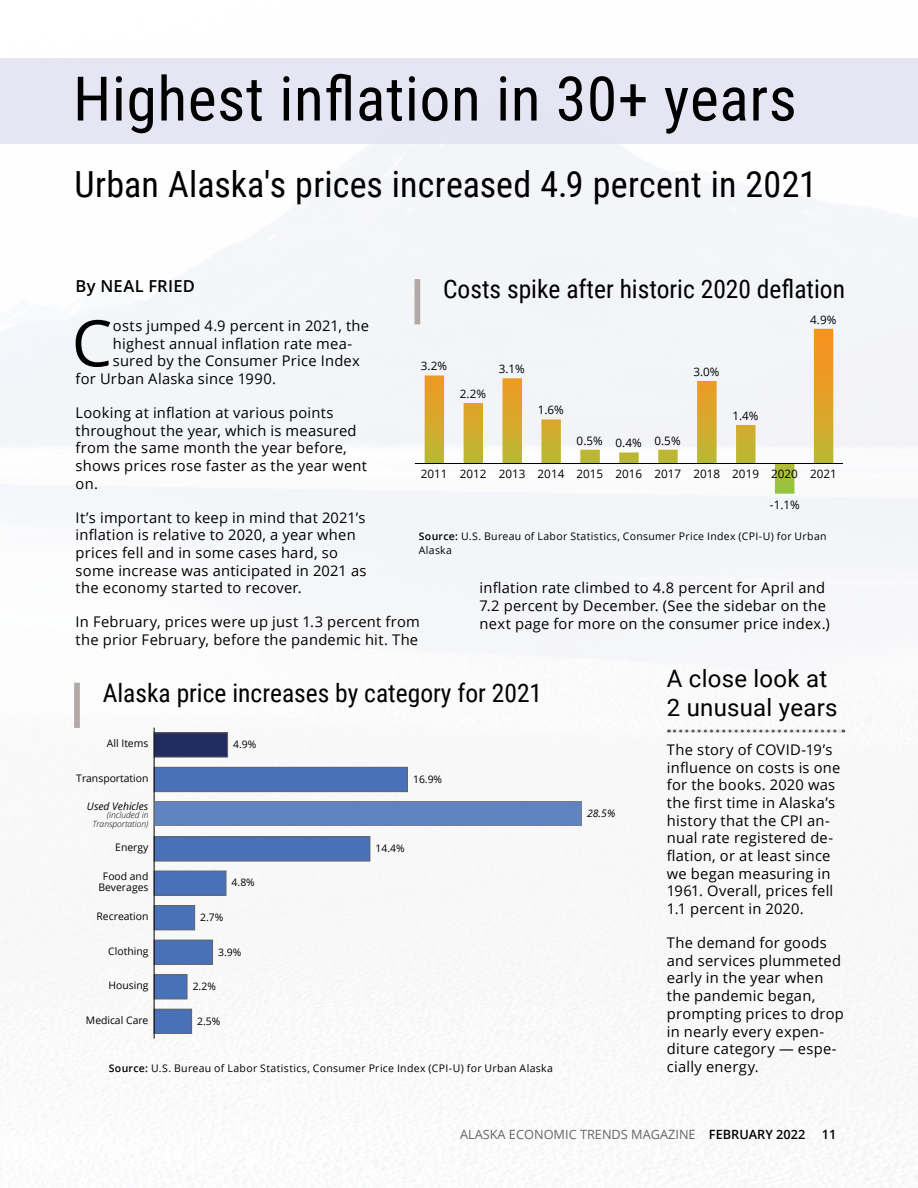
<style>
.page{position:relative;width:918px;height:1188px;background:#fff}
.page>*{position:absolute;margin:0;border:0;box-sizing:border-box;transform-origin:0 0}
.Text{font:64.35px "Open Sans";color:#000}
.Page_Header_-_Blue{font:61.5px "Roboto Condensed";letter-spacing:.01em;color:#000}
.Page_Header_-_Blue-2{font:36px "Roboto Condensed";letter-spacing:.005em;color:#000}
.Exhibit_heads{font:25.5px "Roboto Condensed";color:#000}
.Article_subheads{font:24px/28.5px "Roboto";letter-spacing:.01em;color:#000}
.Byline{font:600 16.5px "Open Sans";letter-spacing:.015em;color:#000}
.Text-2{font:14.7px/17.7px "Open Sans";letter-spacing:.015em;color:#000}
.t1{font:12.75px "Open Sans";color:#666}
.t2{font:600 12.75px "Open Sans";color:#000}
.t3{font:11.7px "Open Sans";color:#000}
.Text-3{font:10.5px/13.5px "Open Sans";letter-spacing:.03em;color:#000}
.t4{font:10.35px/11.6px "Open Sans";color:#000;text-align:center}
.t5{font:italic 10.35px "Open Sans";color:#000}
.t6{font:italic 300 8.55px/8.6px "Open Sans";color:#000;text-align:right}
.s1{font-weight:600}
.s2{font-weight:600;color:#000}
</style>
<div class="page">
<img style="left:0;top:144px;width:918px;height:1044px">
<div style="left:415px;top:279px;width:5px;height:45px;background:#b2a9a7"></div>
<svg style="left:425px;top:329px;width:408px;height:165px"></svg>
<hr style="left:415px;top:463px;width:428px;height:1px;background:#000">
<div style="left:74px;top:683px;width:6px;height:45px;background:#b2a9a7"></div>
<div style="left:154px;top:733px;width:74px;height:24px;background:#212c5f"></div>
<div style="left:154px;top:733px;width:74px;height:24px;border:1px solid #666767"></div>
<div style="left:154px;top:767px;width:253px;height:25px;background:#4971b8"></div>
<div style="left:154px;top:767px;width:254px;height:25px;border:1px solid #666767"></div>
<div style="left:154px;top:837px;width:216px;height:24px;background:#4971b8"></div>
<div style="left:154px;top:837px;width:216px;height:24px;border:1px solid #666767"></div>
<div style="left:154px;top:871px;width:72px;height:24px;background:#4971b8"></div>
<div style="left:154px;top:871px;width:72px;height:24px;border:1px solid #666767"></div>
<div style="left:154px;top:906px;width:41px;height:24px;background:#4971b8"></div>
<div style="left:154px;top:905px;width:41px;height:25px;border:1px solid #666767"></div>
<div style="left:154px;top:940px;width:59px;height:24px;background:#4971b8"></div>
<div style="left:154px;top:940px;width:59px;height:25px;border:1px solid #666767"></div>
<div style="left:154px;top:975px;width:33px;height:24px;background:#4971b8"></div>
<div style="left:154px;top:975px;width:33px;height:24px;border:1px solid #666767"></div>
<div style="left:154px;top:1009px;width:38px;height:25px;background:#4971b8"></div>
<div style="left:154px;top:1009px;width:38px;height:25px;border:1px solid #666767"></div>
<hr style="left:154px;top:728px;width:1px;height:311px;background:#000">
<div style="left:154px;top:801px;width:428px;height:25px;background:#6184c1"></div>
<div style="left:154px;top:801px;width:428px;height:25px;border:1px solid #666767"></div>
<svg style="left:668px;top:730px;width:176px;height:3px"></svg>
<div style="left:0;top:58px;width:918px;height:86px;background:#e5e4f3"></div>
<p class="Page_Header_-_Blue" style="left:73px;top:56px;width:725px">Highest inflation in 30+ years</p>
<p class="Page_Header_-_Blue-2" style="left:75px;top:159px;width:744px">Urban Alaska's prices increased 4.9 percent in 2021</p>
<p class="Exhibit_heads" style="left:443px;top:271px;width:403px">Costs spike after historic 2020 deflation</p>
<p class="Byline" style="left:76px;top:274px;width:121px">By NEAL FRIED</p>
<p class="Text" style="left:72px;top:299px;width:42px">C</p>
<p class="Text-2" style="left:113px;top:316px;width:258px">osts jumped 4.9 percent in 2021, the</p>
<p class="t3" style="left:810px;top:311px;width:28px">4.9%</p>
<p class="Text-2" style="left:113px;top:334px;width:241px">highest annual inflation rate mea-</p>
<p class="Text-2" style="left:113px;top:352px;width:249px">sured by the Consumer Price Index</p>
<p class="Text-2" style="left:76px;top:370px;width:202px">for Urban Alaska since 1990.</p>
<p class="Text-2" style="left:76px;top:403px;width:293px">Looking at inflation at various points throughout the year, which is measured from the same month the year before, shows prices rose faster as the year went on.</p>
<p class="Text-2" style="left:76px;top:508px;width:292px">It’s important to keep in mind that 2021’s inflation is relative to 2020, a year when prices fell and in some cases hard, so some increase was anticipated in 2021 as the economy started to recover.</p>
<p class="Text-2" style="left:76px;top:613px;width:346px">In February, prices were up just 1.3 percent from the prior February, before the pandemic hit. The</p>
<p class="t3" style="left:421px;top:358px;width:28px">3.2%</p>
<p class="t3" style="left:499px;top:361px;width:28px">3.1%</p>
<p class="t3" style="left:693px;top:364px;width:28px">3.0%</p>
<p class="t3" style="left:460px;top:386px;width:28px">2.2%</p>
<p class="t3" style="left:538px;top:402px;width:28px">1.6%</p>
<p class="t3" style="left:732px;top:408px;width:28px">1.4%</p>
<p class="t3" style="left:577px;top:432px;width:105px">0.5% 0.4% 0.5%</p>
<p class="t3" style="left:421px;top:465px;width:418px">2011 2012 2013 2014 2015 2016 2017 2018 2019 2020 2021</p>
<p class="t3" style="left:770px;top:497px;width:31px">-1.1%</p>
<p class="Text-3" style="left:419px;top:529px;width:409px"><span class="s1">Source:</span> U.S. Bureau of Labor Statistics, Consumer Price Index (CPI-U) for Urban<br>Alaska</p>
<p class="Text-2" style="left:480px;top:579px;width:352px">inflation rate climbed to 4.8 percent for April and<br>7.2 percent by December. (See the sidebar on the next page for more on the consumer price index.)</p>
<p class="Article_subheads" style="left:667px;top:663px;width:172px">A close look at<br>2 unusual years</p>
<p class="Text-2" style="left:667px;top:740px;width:175px">The story of COVID-19’s influence on costs is one for the books. 2020 was the first time in Alaska’s history that the CPI an&shy;nual rate registered de&shy;flation, or at least since we began measuring in<br>1961. Overall, prices fell<br>1.1 percent in 2020.</p>
<p class="Text-2" style="left:667px;top:933px;width:178px">The demand for goods and services plummeted early in the year when the pandemic began, prompting prices to drop in nearly every expen&shy;diture category — espe&shy;cially energy.</p>
<p class="Exhibit_heads" style="left:103px;top:675px;width:441px">Alaska price increases by category for 2021</p>
<p class="t4" style="left:107px;top:738px;width:43px">All Items</p>
<p class="t4" style="left:76px;top:772px;width:74px">Transportation</p>
<p class="t4" style="left:233px;top:738px;width:25px">4.9%</p>
<p class="t4" style="left:413px;top:773px;width:31px">16.9%</p>
<p class="t5" style="left:87px;top:799px;width:63px">Used Vehicles</p>
<p class="t6" style="left:92px;top:810px;width:57px">(included in<br>Transportation)</p>
<p class="t5" style="left:587px;top:806px;width:30px">28.5%</p>
<p class="t4" style="left:115px;top:842px;width:35px">Energy</p>
<p class="t4" style="left:98px;top:870px;width:52px">Food and<br>Beverages</p>
<p class="t4" style="left:97px;top:910px;width:53px">Recreation</p>
<p class="t4" style="left:108px;top:945px;width:42px">Clothing</p>
<p class="t4" style="left:109px;top:980px;width:41px">Housing</p>
<p class="t4" style="left:86px;top:1014px;width:64px">Medical Care</p>
<p class="t4" style="left:376px;top:842px;width:31px">14.4%</p>
<p class="t4" style="left:232px;top:877px;width:25px">4.8%</p>
<p class="t4" style="left:200px;top:911px;width:25px">2.7%</p>
<p class="t4" style="left:218px;top:946px;width:25px">3.9%</p>
<p class="t4" style="left:193px;top:980px;width:25px">2.2%</p>
<p class="t4" style="left:197px;top:1015px;width:25px">2.5%</p>
<p class="Text-3" style="left:109px;top:1061px;width:446px"><span class="s1">Source:</span> U.S. Bureau of Labor Statistics, Consumer Price Index (CPI-U) for Urban Alaska</p>
<p class="t1" style="left:460px;top:1126px;width:347px">ALASKA ECONOMIC TRENDS MAGAZINE <span class="s2">FEBRUARY 2022</span></p>
<p class="t2" style="left:822px;top:1126px;width:16px">11</p>
</div>
